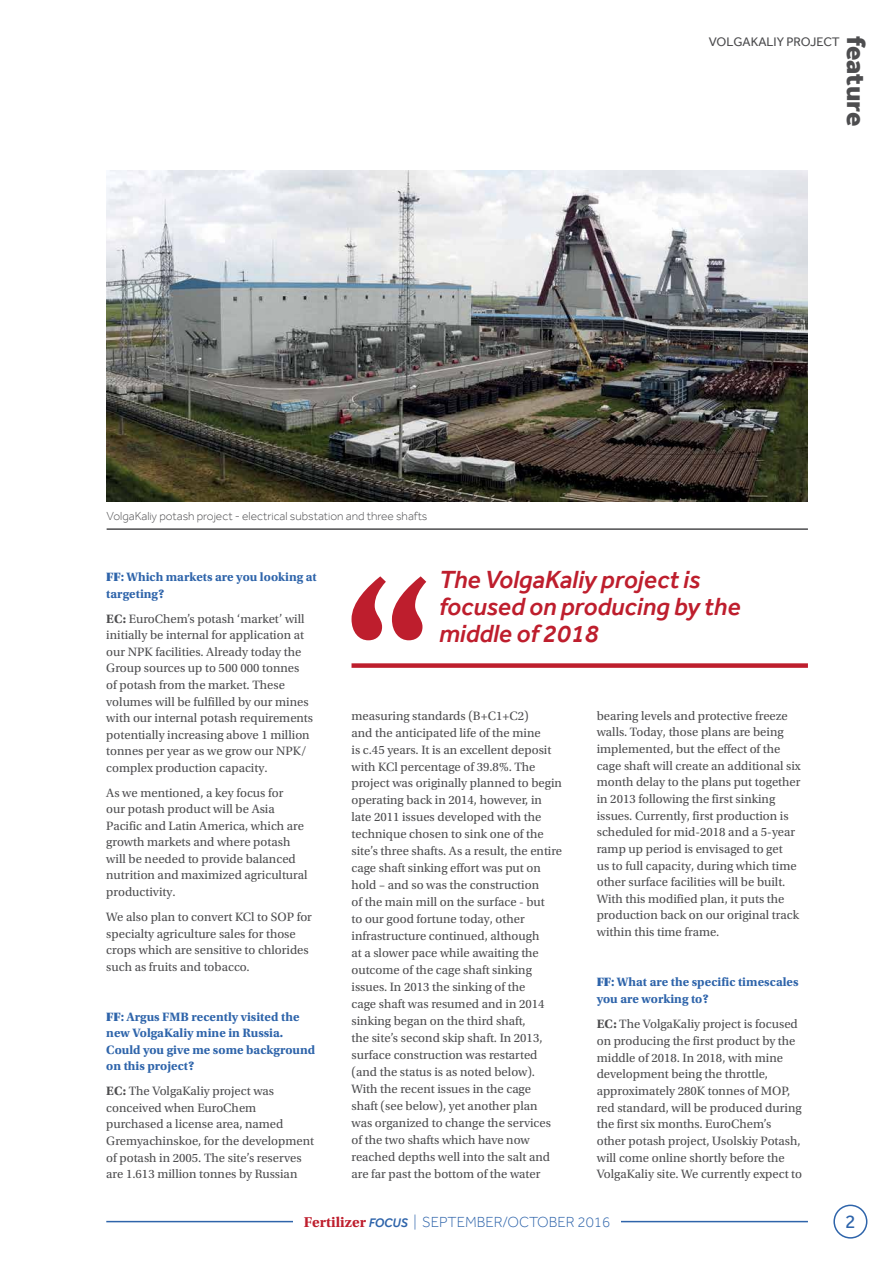
<style>
.page{position:relative;width:893px;height:1263px;background:#fff}
.page>*{position:absolute;margin:0;border:0;box-sizing:border-box;transform-origin:0 0}
.t1{font:800 27px "Effra";color:#4d4d4f}
.t2{font:italic 500 25.5px/27px "Effra";color:#be1e2d}
.t3{font:19.5px "Effra";color:#2e64aa}
.t4{font:300 15px "Effra";color:#2e64aa}
.t5{font:12.75px/17px "Utopia Std";color:#4d4d4f}
.t6{font:700 12.75px/16.5px "Utopia Std";color:#2e64aa}
.t7{font:12.75px "Effra";color:#4d4d4f}
.t8{font:300 12px "Effra";color:#4d4d4f}
.s1{font-family:"Utopia Std Black Headline";font-weight:400}
.s2{font-weight:700}
.s3{font-family:"Utopia Std";font-weight:700;color:#be1e2d}
.s4{font-weight:500;font-style:italic;font-size:12.75px}
</style>
<div class="page">
<div style="left:833px;top:1204px;width:34px;height:34px;border:2px solid #2e64aa;border-radius:50%"></div>
<hr style="left:106px;top:1221px;width:702px;height:1px;background:#2e64aa">
<div style="left:293px;top:1207px;width:328px;height:26px;background:#fff"></div>
<div style="left:351px;top:663px;width:457px;height:5px;background:#be1e2d"></div>
<svg style="left:351px;top:576px;width:75px;height:64px"></svg>
<img style="left:106px;top:170px;width:702px;height:332px">
<hr style="left:107px;top:528px;width:701px;height:2px;background:#4d4d4f">
<p class="t8" style="left:107px;top:509px;width:322px">VolgaKaliy potash project - electrical substation and three shafts</p>
<h1 class="t1" style="left:873px;top:36px;width:92px;rotate:90deg">feature</h1>
<p class="t7" style="left:709px;top:35px;width:133px">VOLGAKALIY PROJECT</p>
<p class="t6" style="left:106px;top:569px;width:212px"><span class="s1">FF:</span> Which markets are you looking at targeting?</p>
<p class="t5" style="left:106px;top:611px;width:208px;line-height:16.5px"><span class="s2">EC:</span> EuroChem’s potash ‘market’ will initially be internal for application at our NPK facilities. Already today the Group sources up to 500 000 tonnes<br>of potash from the market. These volumes will be fulfilled by our mines with our internal potash requirements potentially increasing above 1 million tonnes per year as we grow our NPK/ complex production capacity.</p>
<p class="t5" style="left:106px;top:784px;width:203px;line-height:16.5px">As we mentioned, a key focus for<br>our potash product will be Asia<br>Pacific and Latin America, which are growth markets and where potash will be needed to provide balanced nutrition and maximized agricultural productivity.</p>
<p class="t5" style="left:106px;top:909px;width:207px;line-height:16.5px">We also plan to convert KCl to SOP for specialty agriculture sales for those crops which are sensitive to chlorides such as fruits and tobacco.</p>
<p class="t6" style="left:106px;top:1008px;width:210px"><span class="s1">FF:</span> Argus FMB recently visited the new VolgaKaliy mine in Russia.<br>Could you give me some background on this project?</p>
<p class="t5" style="left:106px;top:1083px;width:209px;line-height:16.5px"><span class="s2">EC:</span> The VolgaKaliy project was conceived when EuroChem purchased a license area, named Gremyachinskoe, for the development of potash in 2005. The site’s reserves are 1.613 million tonnes by Russian</p>
<h2 class="t2" style="left:439px;top:565px;width:303px">The VolgaKaliy project is focused on producing by the middle of 2018</h2>
<p class="t5" style="left:351px;top:707px;width:212px">measuring standards (B+C1+C2)<br>and the anticipated life of the mine<br>is c.45 years. It is an excellent deposit with KCl percentage of 39.8%. The project was originally planned to begin operating back in 2014, however, in late 2011 issues developed with the technique chosen to sink one of the site’s three shafts. As a result, the entire cage shaft sinking effort was put on hold – and so was the construction<br>of the main mill on the surface - but<br>to our good fortune today, other infrastructure continued, although<br>at a slower pace while awaiting the outcome of the cage shaft sinking issues. In 2013 the sinking of the<br>cage shaft was resumed and in 2014 sinking began on the third shaft,<br>the site’s second skip shaft. In 2013, surface construction was restarted (and the status is as noted below).<br>With the recent issues in the cage<br>shaft (see below), yet another plan<br>was organized to change the services of the two shafts which have now reached depths well into the salt and are far past the bottom of the water</p>
<p class="t5" style="left:597px;top:707px;width:205px">bearing levels and protective freeze walls. Today, those plans are being implemented, but the effect of the cage shaft will create an additional six month delay to the plans put together in 2013 following the first sinking issues. Currently, first production is scheduled for mid-2018 and a 5-year ramp up period is envisaged to get<br>us to full capacity, during which time other surface facilities will be built.<br>With this modified plan, it puts the production back on our original track within this time frame.</p>
<p class="t6" style="left:597px;top:974px;width:203px"><span class="s1">FF:</span> What are the specific timescales you are working to?</p>
<p class="t5" style="left:597px;top:1016px;width:207px"><span class="s2">EC:</span> The VolgaKaliy project is focused on producing the first product by the middle of 2018. In 2018, with mine development being the throttle, approximately 280K tonnes of MOP, red standard, will be produced during the first six months. EuroChem’s other potash project, Usolskiy Potash, will come online shortly before the VolgaKaliy site. We currently expect to</p>
<p class="t4" style="left:304px;top:1213px;width:308px"><span class="s3">Fertilizer</span> <span class="s4">FOCUS</span> | SEPTEMBER/OCTOBER 2016</p>
<h3 class="t3" style="left:845px;top:1210px;width:12px">2</h3>
</div>
